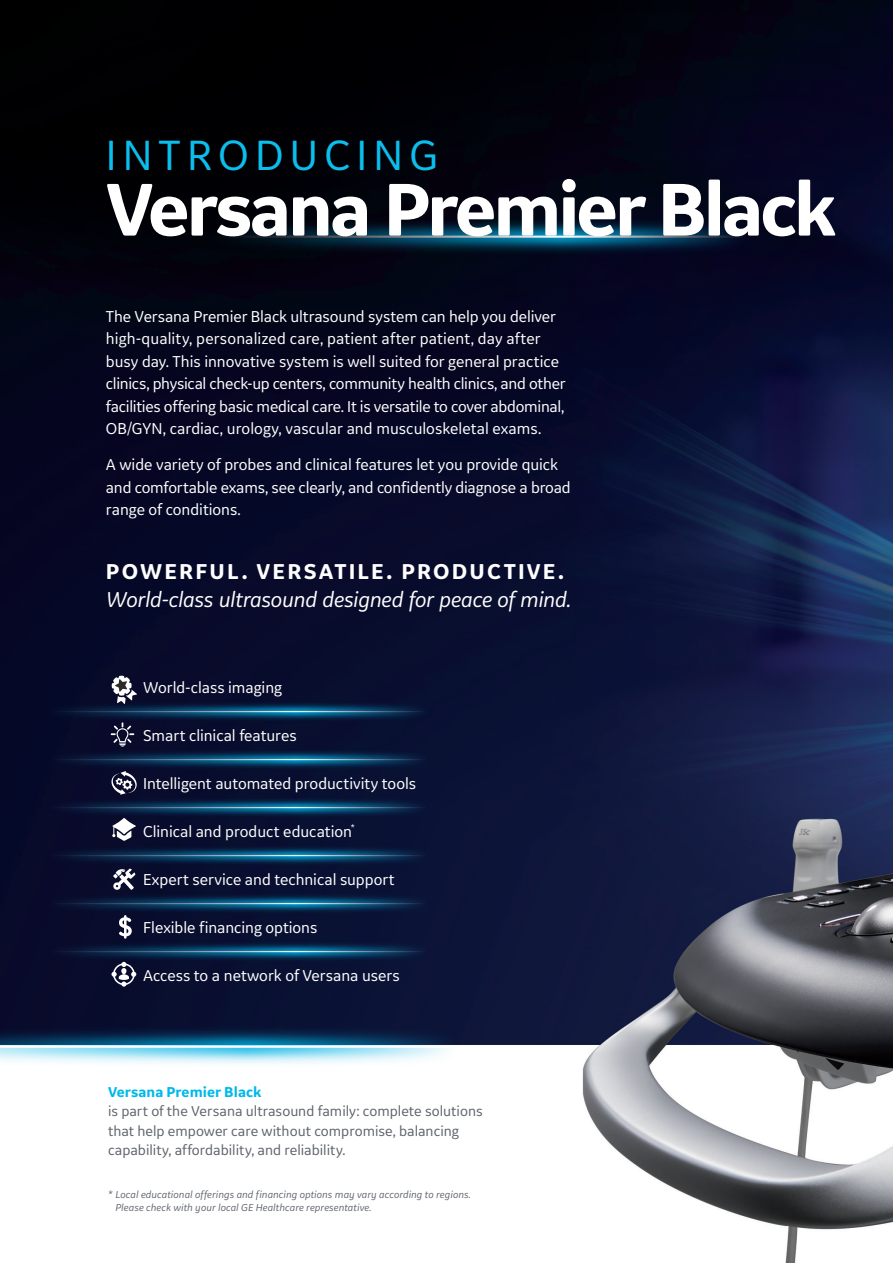
<style>
.page{position:relative;width:893px;height:1263px;background:#fff}
.page>*{position:absolute;margin:0;border:0;box-sizing:border-box;transform-origin:0 0}
.t1{font:700 78px "GE Inspira Sans";letter-spacing:-.045em;color:#fff}
.t2{font:44.25px "GE Inspira Sans";letter-spacing:.14em;color:#0bbeeb}
.t3{font:italic 22.5px "GE Inspira Sans";letter-spacing:-.015em;color:#fff}
.t4{font:700 22.5px "GE Inspira Sans";letter-spacing:.095em;color:#fff}
.t5{font:16.5px/22.5px "GE Inspira Sans";letter-spacing:-.005em;color:#fff}
.t6{font:15px/19.5px "GE Inspira Sans";color:#5f646c}
.t7{font:700 15px "GE Inspira Sans";letter-spacing:.005em;color:#00b9ea}
.t8{font:italic 10.5px/13.5px "GE Inspira Sans";letter-spacing:.005em;color:#5f646c}
</style>
<div class="page">
<img style="left:0;top:0;width:893px;height:1263px">
<img style="left:209px;top:217px;width:535px;height:38px">
<svg style="left:111px;top:771px;width:26px;height:24px"></svg>
<svg style="left:112px;top:676px;width:25px;height:25px"></svg>
<svg style="left:112px;top:818px;width:24px;height:23px"></svg>
<svg style="left:113px;top:868px;width:22px;height:22px"></svg>
<svg style="left:119px;top:915px;width:13px;height:23px"></svg>
<svg style="left:110px;top:722px;width:25px;height:24px"></svg>
<svg style="left:111px;top:962px;width:25px;height:25px"></svg>
<img style="left:45px;top:701px;width:381px;height:20px">
<img style="left:45px;top:749px;width:381px;height:20px">
<img style="left:45px;top:797px;width:381px;height:20px">
<img style="left:45px;top:845px;width:381px;height:20px">
<img style="left:45px;top:893px;width:381px;height:21px">
<img style="left:45px;top:941px;width:381px;height:21px">
<img style="left:0;top:1025px;width:455px;height:43px">
<h2 class="t2" style="left:106px;top:128px;width:334px">INTRODUCING</h2>
<h1 class="t1" style="left:106px;top:161px;width:732px">Versana Premier Black</h1>
<p class="t5" style="left:106px;top:305px;width:461px">The Versana Premier Black ultrasound system can help you deliver high-quality, personalized care, patient after patient, day after busy day. This innovative system is well suited for general practice clinics, physical check-up centers, community health clinics, and other facilities offering basic medical care. It is versatile to cover abdominal, OB/GYN, cardiac, urology, vascular and musculoskeletal exams.</p>
<p class="t5" style="left:106px;top:453px;width:466px">A wide variety of probes and clinical features let you provide quick and comfortable exams, see clearly, and confidently diagnose a broad range of conditions.</p>
<h3 class="t4" style="left:106px;top:558px;width:460px">POWERFUL. VERSATILE. PRODUCTIVE.</h3>
<h3 class="t3" style="left:106px;top:586px;width:467px">World-class ultrasound designed for peace of mind.</h3>
<p class="t5" style="left:143px;top:676px;width:141px">World-class imaging</p>
<p class="t5" style="left:143px;top:724px;width:155px">Smart clinical features</p>
<p class="t5" style="left:143px;top:772px;width:275px">Intelligent automated productivity tools</p>
<p class="t5" style="left:143px;top:820px;width:213px">Clinical and product education<sup>*</sup></p>
<p class="t5" style="left:143px;top:868px;width:253px">Expert service and technical support</p>
<p class="t5" style="left:143px;top:916px;width:176px">Flexible financing options</p>
<p class="t5" style="left:143px;top:964px;width:258px">Access to a network of Versana users</p>
<p class="t7" style="left:108px;top:1083px;width:155px">Versana Premier Black</p>
<p class="t6" style="left:108px;top:1101px;width:376px">is part of the Versana ultrasound family: complete solutions that help empower care without compromise, balancing capability, affordability, and reliability.</p>
<p class="t8" style="left:115px;top:1187px;width:357px;text-indent:-7px">* Local educational offerings and financing options may vary according to regions.<br>Please check with your local GE Healthcare representative.</p>
</div>
